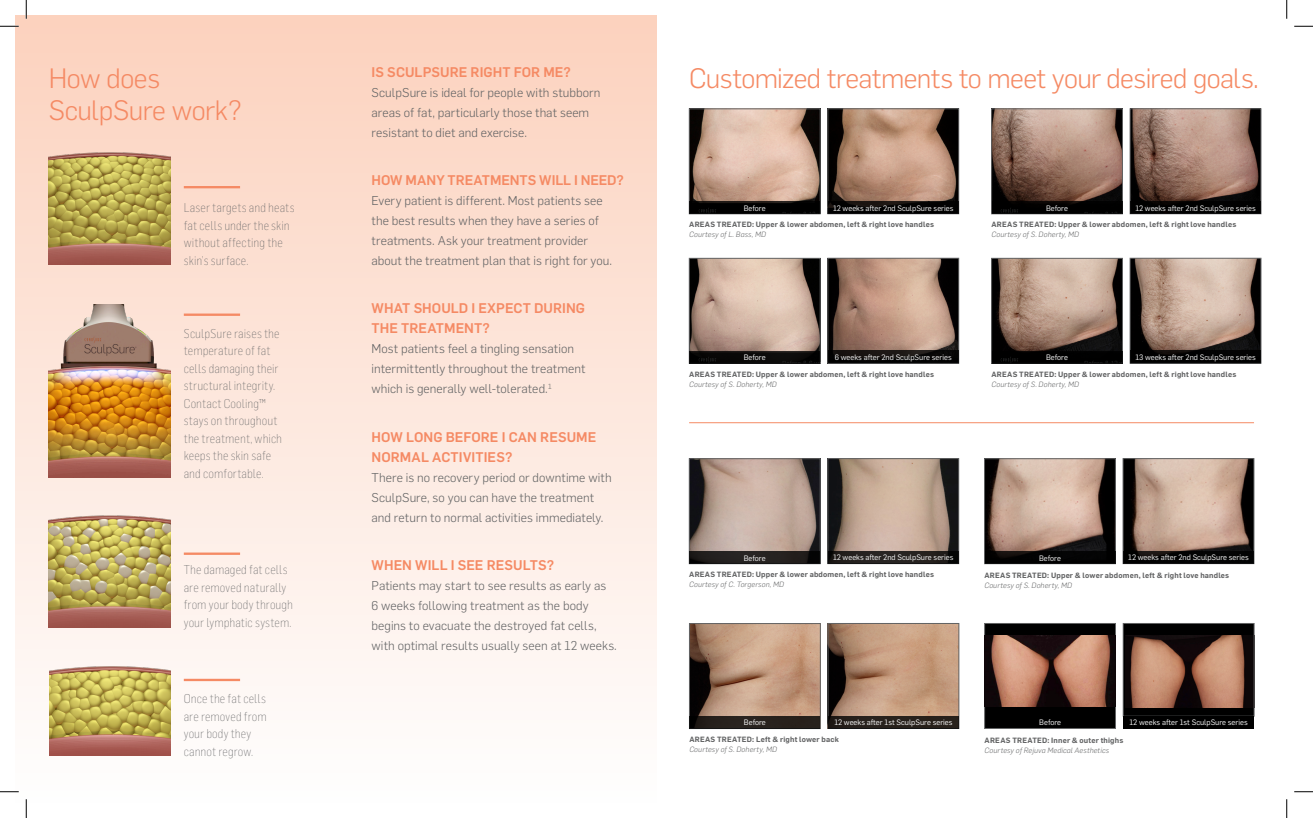
<style>
.page{position:relative;width:1313px;height:818px;background:#fff}
.page>*{position:absolute;margin:0;border:0;box-sizing:border-box;transform-origin:0 0}
.t1{font:300 27.5px/32.5px "Flama";letter-spacing:-.02em;color:#f58a64}
.t2{font:500 13.75px/20px "Flama";letter-spacing:.005em;color:#f58a64}
.t3{font:300 12.5px/20px "Flama";letter-spacing:.005em;color:#626364}
.t4{font:200 12.5px/17.5px "Flama Semicondensed";letter-spacing:.01em;color:#626364}
.Before_and_After_Lab{font:7.75px "Flama";color:#fff}
.Before_and_After_Cre{font:600 7.5px/10px "Flama";letter-spacing:.025em;color:#626364}
.Before_and_After_Cre-2{font:italic 300 7.5px/10px "Flama";letter-spacing:.02em;color:#626364}
.s1{font-weight:300;font-style:italic}
.s2{font-weight:600;font-style:normal}
</style>
<div class="page">
<div style="left:15px;top:15px;width:641px;height:787px;background:linear-gradient(to bottom,#fcd2be,#fefdfd)"></div>
<img style="left:49px;top:304px;width:121px;height:173px">
<img style="left:49px;top:482px;width:121px;height:145px">
<img style="left:50px;top:632px;width:120px;height:123px">
<img style="left:49px;top:146px;width:121px;height:118px">
<img style="left:691px;top:460px;width:127px;height:91px">
<div style="left:689px;top:458px;width:131px;height:105px;border:1px solid #626364"></div>
<img style="left:829px;top:460px;width:127px;height:91px">
<div style="left:827px;top:458px;width:131px;height:105px;border:1px solid #626364"></div>
<svg style="left:689px;top:551px;width:131px;height:12px;background:#1f1c1b"></svg>
<svg style="left:828px;top:551px;width:130px;height:12px;background:#211d1b"></svg>
<img style="left:986px;top:460px;width:127px;height:91px">
<div style="left:984px;top:458px;width:131px;height:105px;border:1px solid #626364"></div>
<img style="left:1125px;top:460px;width:127px;height:91px">
<div style="left:1123px;top:458px;width:131px;height:105px;border:1px solid #626364"></div>
<svg style="left:984px;top:551px;width:131px;height:12px;background:#050404"></svg>
<svg style="left:1123px;top:551px;width:131px;height:12px;background:#050404"></svg>
<img style="left:691px;top:111px;width:127px;height:90px">
<div style="left:689px;top:109px;width:131px;height:105px;border:1px solid #626364"></div>
<img style="left:829px;top:111px;width:127px;height:90px">
<div style="left:827px;top:109px;width:131px;height:105px;border:1px solid #626364"></div>
<svg style="left:689px;top:201px;width:131px;height:13px;background:#060504"></svg>
<svg style="left:828px;top:201px;width:130px;height:13px;background:#070605"></svg>
<img style="left:691px;top:260px;width:127px;height:91px">
<div style="left:689px;top:258px;width:131px;height:105px;border:1px solid #626364"></div>
<img style="left:829px;top:260px;width:127px;height:90px">
<div style="left:827px;top:258px;width:131px;height:105px;border:1px solid #626364"></div>
<div style="left:689px;top:351px;width:131px;height:12px;background:#0a0908"></div>
<svg style="left:828px;top:350px;width:130px;height:13px;background:#0e0b0a"></svg>
<img style="left:993px;top:111px;width:127px;height:90px">
<div style="left:991px;top:109px;width:131px;height:105px;border:1px solid #626364"></div>
<img style="left:1132px;top:111px;width:127px;height:90px">
<div style="left:1130px;top:109px;width:131px;height:105px;border:1px solid #626364"></div>
<div style="left:991px;top:201px;width:131px;height:13px;background:#000"></div>
<div style="left:1130px;top:201px;width:131px;height:13px;background:#000"></div>
<img style="left:993px;top:260px;width:127px;height:91px">
<div style="left:991px;top:258px;width:131px;height:105px;border:1px solid #626364"></div>
<img style="left:1132px;top:260px;width:127px;height:90px">
<div style="left:1130px;top:258px;width:131px;height:105px;border:1px solid #626364"></div>
<div style="left:991px;top:351px;width:131px;height:12px;background:#000"></div>
<div style="left:1130px;top:350px;width:131px;height:13px;background:#000"></div>
<div style="left:984px;top:623px;width:131px;height:105px;background:#000"></div>
<div style="left:984px;top:623px;width:131px;height:105px;border:1px solid #626364"></div>
<img style="left:691px;top:625px;width:127px;height:91px">
<div style="left:689px;top:623px;width:131px;height:105px;border:1px solid #626364"></div>
<img style="left:830px;top:625px;width:127px;height:91px">
<div style="left:828px;top:623px;width:131px;height:105px;border:1px solid #626364"></div>
<div style="left:689px;top:716px;width:131px;height:12px;background:#28211d"></div>
<div style="left:828px;top:716px;width:131px;height:12px;background:#28211c"></div>
<img style="left:984px;top:635px;width:131px;height:71px">
<div style="left:1123px;top:623px;width:131px;height:93px;background:#000"></div>
<img style="left:1125px;top:635px;width:127px;height:72px">
<div style="left:1123px;top:623px;width:131px;height:93px;border:1px solid #626364"></div>
<div style="left:1123px;top:716px;width:131px;height:12px;background:#000"></div>
<hr style="left:689px;top:422px;width:565px;height:1px;background:#f58a64">
<hr style="left:184px;top:186px;width:56px;height:2px;background:#f58a64">
<hr style="left:184px;top:313px;width:56px;height:3px;background:#f58a64">
<hr style="left:184px;top:552px;width:56px;height:3px;background:#f58a64">
<hr style="left:184px;top:678px;width:56px;height:3px;background:#f58a64">
<svg style="left:0;top:25px;width:19px;height:2px"></svg>
<svg style="left:1294px;top:25px;width:18px;height:2px"></svg>
<svg style="left:0;top:790px;width:19px;height:2px"></svg>
<svg style="left:1294px;top:791px;width:18px;height:1px"></svg>
<svg style="left:25px;top:0;width:2px;height:19px"></svg>
<svg style="left:25px;top:799px;width:2px;height:19px"></svg>
<svg style="left:1286px;top:0;width:1px;height:19px"></svg>
<svg style="left:1286px;top:799px;width:1px;height:19px"></svg>
<p class="t1" style="left:49px;top:60px;width:195px">How does<br>SculpSure work?</p>
<p class="t4" style="left:184px;top:198px;width:112px">Laser targets and heats fat cells under the skin without affecting the skin’s surface.</p>
<p class="t4" style="left:184px;top:324px;width:100px">SculpSure raises the temperature of fat cells damaging their structural integrity.<br>Contact Cooling™ stays on throughout the treatment, which keeps the skin safe and comfortable.</p>
<p class="t4" style="left:184px;top:560px;width:111px">The damaged fat cells are removed naturally from your body through your lymphatic system.</p>
<p class="t4" style="left:184px;top:689px;width:84px">Once the fat cells are removed from your body they cannot regrow.</p>
<p class="t2" style="left:371px;top:61px;width:201px">IS SCULPSURE RIGHT FOR ME?</p>
<p class="t3" style="left:371px;top:82px;width:230px">SculpSure is ideal for people with stubborn areas of fat, particularly those that seem resistant to diet and exercise.</p>
<p class="t2" style="left:371px;top:169px;width:254px">HOW MANY TREATMENTS WILL I NEED?</p>
<p class="t3" style="left:371px;top:190px;width:242px">Every patient is different. Most patients see the best results when they have a series of treatments. Ask your treatment provider about the treatment plan that is right for you.</p>
<p class="t2" style="left:371px;top:298px;width:215px">WHAT SHOULD I EXPECT DURING<br>THE TREATMENT?</p>
<p class="t3" style="left:371px;top:338px;width:215px">Most patients feel a tingling sensation intermittently throughout the treatment which is generally well-tolerated.<sup>1</sup></p>
<p class="t2" style="left:371px;top:426px;width:226px">HOW LONG BEFORE I CAN RESUME<br>NORMAL ACTIVITIES?</p>
<p class="t3" style="left:371px;top:466px;width:242px">There is no recovery period or downtime with<br>SculpSure, so you can have the treatment and return to normal activities immediately.</p>
<p class="t2" style="left:371px;top:554px;width:184px">WHEN WILL I SEE RESULTS?</p>
<p class="t3" style="left:371px;top:574px;width:247px">Patients may start to see results as early as<br>6 weeks following treatment as the body begins to evacuate the destroyed fat cells, with optimal results usually seen at 12 weeks.</p>
<p class="t1" style="left:689px;top:60px;width:571px">Customized treatments to meet your desired goals.</p>
<p class="Before_and_After_Lab" style="left:744px;top:202px;width:23px">Before</p>
<p class="Before_and_After_Lab" style="left:833px;top:202px;width:122px">12 weeks after 2nd SculpSure series</p>
<p class="Before_and_After_Cre" style="left:689px;top:219px;width:246px">AREAS TREATED: Upper &amp; lower abdomen, left &amp; right love handles<br><span class="s1">Courtesy of L. Bass, MD</span></p>
<p class="Before_and_After_Lab" style="left:1046px;top:202px;width:23px">Before</p>
<p class="Before_and_After_Lab" style="left:1135px;top:202px;width:122px">12 weeks after 2nd SculpSure series</p>
<p class="Before_and_After_Cre" style="left:991px;top:219px;width:246px">AREAS TREATED: Upper &amp; lower abdomen, left &amp; right love handles<br><span class="s1">Courtesy of S. Doherty, MD</span></p>
<p class="Before_and_After_Lab" style="left:744px;top:351px;width:23px">Before</p>
<p class="Before_and_After_Lab" style="left:835px;top:351px;width:118px">6 weeks after 2nd SculpSure series</p>
<p class="Before_and_After_Cre" style="left:689px;top:369px;width:246px">AREAS TREATED: Upper &amp; lower abdomen, left &amp; right love handles<br><span class="s1">Courtesy of S. Doherty, MD</span></p>
<p class="Before_and_After_Lab" style="left:1046px;top:351px;width:23px">Before</p>
<p class="Before_and_After_Lab" style="left:1135px;top:351px;width:122px">13 weeks after 2nd SculpSure series</p>
<p class="Before_and_After_Cre" style="left:991px;top:369px;width:246px">AREAS TREATED: Upper &amp; lower abdomen, left &amp; right love handles<br><span class="s1">Courtesy of S. Doherty, MD</span></p>
<p class="Before_and_After_Lab" style="left:744px;top:552px;width:23px">Before</p>
<p class="Before_and_After_Lab" style="left:833px;top:551px;width:122px">12 weeks after 2nd SculpSure series</p>
<p class="Before_and_After_Cre" style="left:689px;top:569px;width:246px">AREAS TREATED: Upper &amp; lower abdomen, left &amp; right love handles<br><span class="s1">Courtesy of C. Torgerson, MD</span></p>
<p class="Before_and_After_Lab" style="left:1039px;top:552px;width:23px">Before</p>
<p class="Before_and_After_Lab" style="left:1128px;top:551px;width:122px">12 weeks after 2nd SculpSure series</p>
<p class="Before_and_After_Cre" style="left:984px;top:569px;width:246px">AREAS TREATED: Upper &amp; lower abdomen, left &amp; right love handles<br><span class="s1">Courtesy of S. Doherty, MD</span></p>
<p class="Before_and_After_Lab" style="left:744px;top:716px;width:23px">Before</p>
<p class="Before_and_After_Lab" style="left:834px;top:716px;width:120px">12 weeks after 1st SculpSure series</p>
<p class="Before_and_After_Cre" style="left:689px;top:734px;width:151px">AREAS TREATED: Left &amp; right lower back</p>
<p class="Before_and_After_Cre-2" style="left:689px;top:744px;width:89px">Courtesy of S. Doherty, MD</p>
<p class="Before_and_After_Lab" style="left:1039px;top:716px;width:23px">Before</p>
<p class="Before_and_After_Lab" style="left:1129px;top:716px;width:120px">12 weeks after 1st SculpSure series</p>
<p class="Before_and_After_Cre-2" style="left:984px;top:734px;width:140px"><span class="s2">AREAS TREATED: Inner &amp; outer thighs<br></span>Courtesy of Rejuva Medical Aesthetics</p>
</div>
